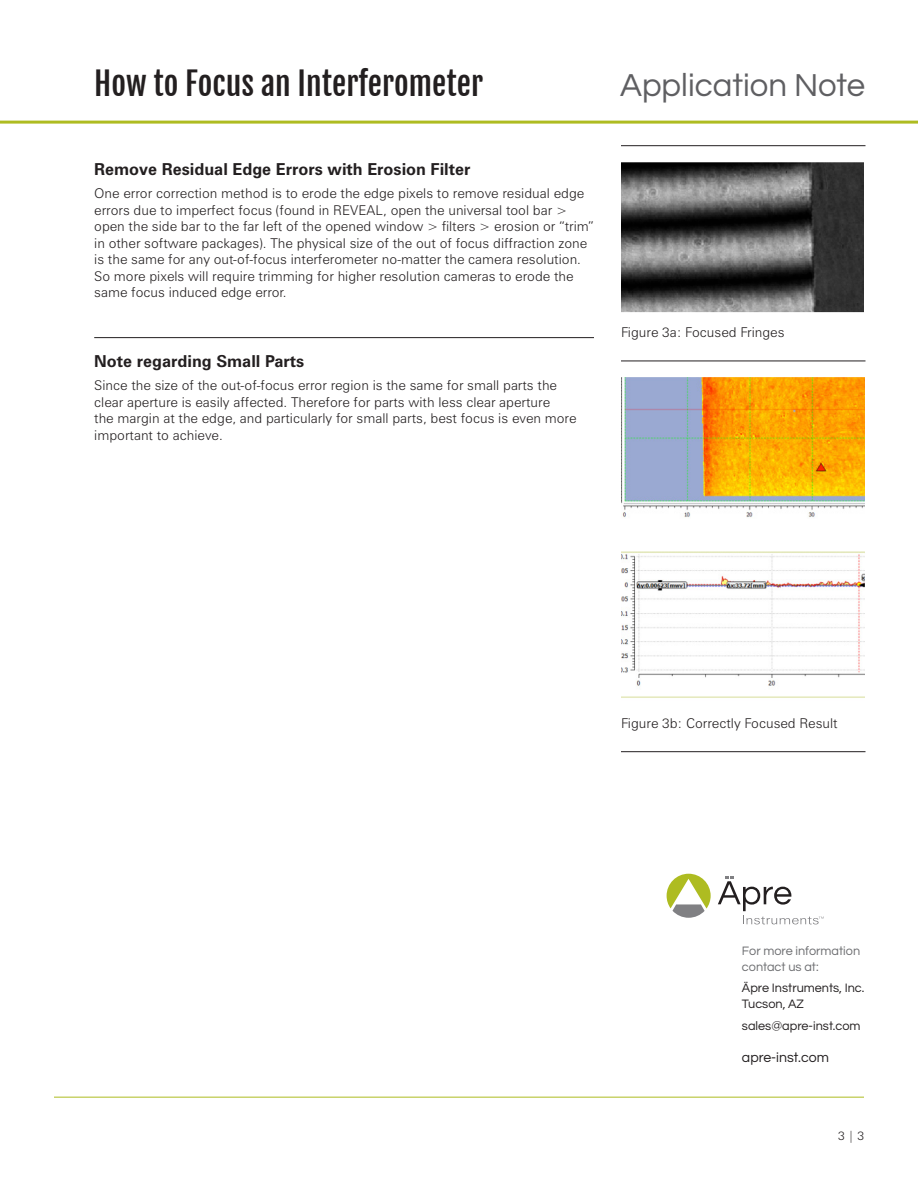
<style>
.page{position:relative;width:918px;height:1188px;background:#fff}
.page>*{position:absolute;margin:0;border:0;box-sizing:border-box;transform-origin:0 0}
.AI_Header{font:33px "Questrial";color:#5f5f62}
.AI_Header-2{font:31.5px "Fjalla One";color:#231f20}
.t1{font:700 16.5px "Zurich BT";color:#231f20}
.t2{font:14.1px "Questrial";color:#231f20}
.t3{font:300 13.5px/16.5px "Zurich BT";color:#231f20}
.t4{font:12.75px/15.5px "Questrial";color:#231f20}
.t5{font:12.75px/15.5px "Questrial";color:#6c6d70}
.t6{font:300 12px "Zurich BT";color:#231f20}
</style>
<div class="page">
<hr style="left:0;top:121px;width:918px;height:3px;background:#aebc21">
<hr style="left:94px;top:337px;width:500px;height:1px;background:#231f20">
<hr style="left:54px;top:1097px;width:810px;height:1px;background:#aebc21">
<svg style="left:667px;top:874px;width:44px;height:44px"></svg>
<svg style="left:718px;top:876px;width:106px;height:48px"></svg>
<hr style="left:621px;top:145px;width:245px;height:1px;background:#231f20">
<hr style="left:621px;top:361px;width:245px;height:1px;background:#231f20">
<hr style="left:621px;top:751px;width:245px;height:1px;background:#231f20">
<img style="left:621px;top:145px;width:243px;height:168px">
<img style="left:622px;top:378px;width:243px;height:320px">
<p class="AI_Header-2" style="left:94px;top:64px;width:390px">How to Focus an Interferometer</p>
<p class="AI_Header" style="left:620px;top:69px;width:247px">Application Note</p>
<p class="t1" style="left:94px;top:159px;width:378px">Remove Residual Edge Errors with Erosion Filter</p>
<p class="t3" style="left:94px;top:185px;width:501px">One error correction method is to erode the edge pixels to remove residual edge errors due to imperfect focus (found in REVEAL, open the universal tool bar &gt; open the side bar to the far left of the opened window &gt; filters &gt; erosion or “trim” in other software packages). The physical size of the out of focus diffraction zone is the same for any out-of-focus interferometer no-matter the camera resolution.<br>So more pixels will require trimming for higher resolution cameras to erode the same focus induced edge error.</p>
<p class="t1" style="left:94px;top:351px;width:212px">Note regarding Small Parts</p>
<p class="t3" style="left:94px;top:377px;width:484px">Since the size of the out-of-focus error region is the same for small parts the clear aperture is easily affected. Therefore for parts with less clear aperture<br>the margin at the edge, and particularly for small parts, best focus is even more important to achieve.</p>
<p class="t3" style="left:621px;top:324px;width:165px">Figure 3a: Focused Fringes</p>
<p class="t3" style="left:621px;top:715px;width:218px">Figure 3b: Correctly Focused Result</p>
<p class="t5" style="left:742px;top:943px;width:120px">For more information contact us at:</p>
<p class="t4" style="left:742px;top:981px;width:124px">Äpre Instruments, Inc.<br>Tucson, AZ</p>
<p class="t4" style="left:742px;top:1018px;width:120px">sales@apre-inst.com</p>
<p class="t2" style="left:742px;top:1051px;width:89px">apre-inst.com</p>
<p class="t6" style="left:838px;top:1129px;width:27px">3 | 3</p>
</div>
